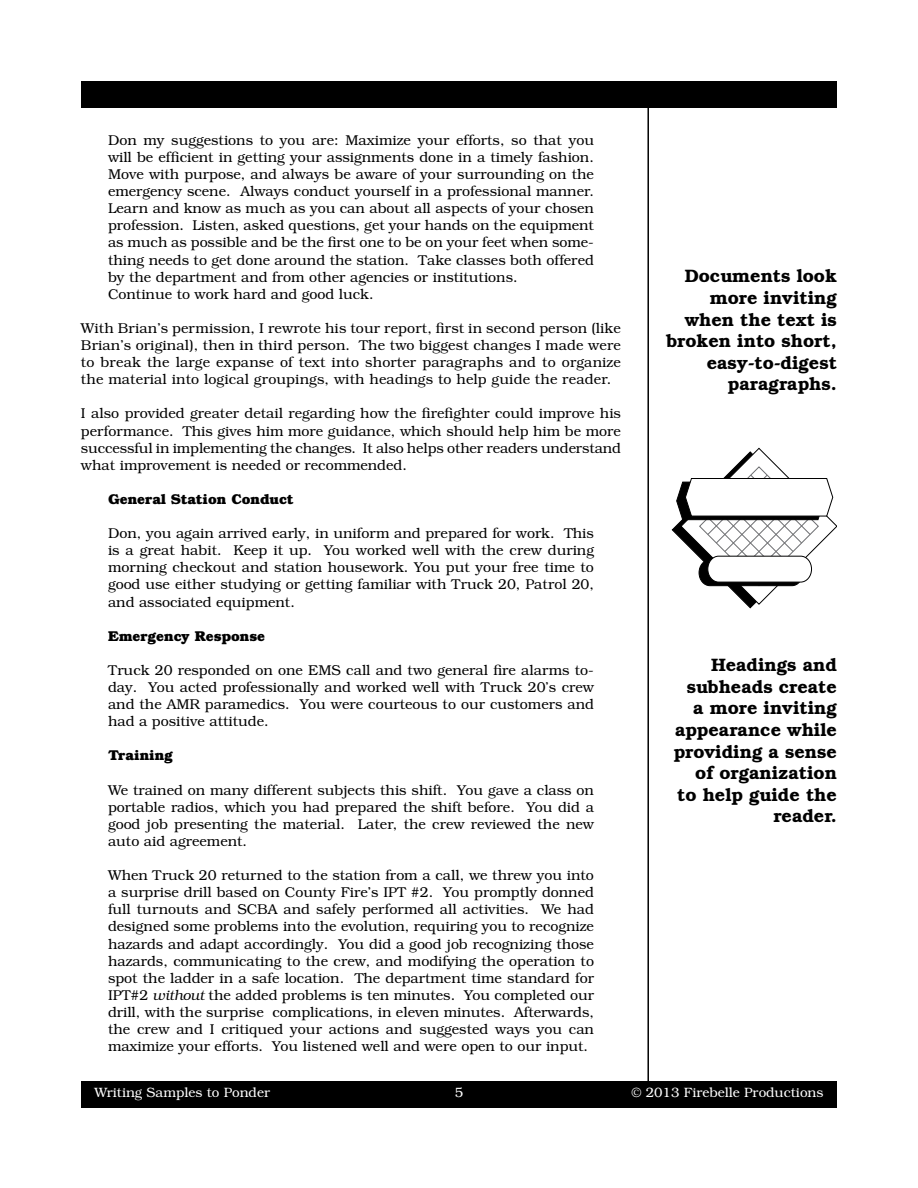
<style>
.page{position:relative;width:918px;height:1188px;background:#fff}
.page>*{position:absolute;margin:0;border:0;box-sizing:border-box;transform-origin:0 0}
.t1{font:600 18px/21.6px "Bookman Std";color:#000;text-align:right}
.t2{font:300 14.25px/17.1px "Bookman Std";color:#000;text-align:justify}
.t3{font:700 14.25px "Bookman Std";color:#000}
.t4{font:300 13.5px "Bookman Std";color:#fff}
.s1{font-style:italic}
</style>
<div class="page">
<div style="left:81px;top:1081px;width:756px;height:27px;background:#000"></div>
<div style="left:81px;top:81px;width:756px;height:27px;background:#000"></div>
<hr style="left:647px;top:105px;width:2px;height:980px;background:#000">
<svg style="left:672px;top:448px;width:165px;height:160px"></svg>
<p class="t2" style="left:108px;top:132px;width:488px;text-align:left">Don my suggestions to you are: Maximize your efforts, so that you will be efficient in getting your assignments done in a timely fashion.<br>Move with purpose, and always be aware of your surrounding on the emergency scene. Always conduct yourself in a professional manner.<br>Learn and know as much as you can about all aspects of your chosen profession. Listen, asked questions, get your hands on the equipment as much as possible and be the first one to be on your feet when some&shy;thing needs to get done around the station. Take classes both offered by the department and from other agencies or institutions.<br>Continue to work hard and good luck.</p>
<p class="t2" style="left:81px;top:320px;width:542px">With Brian’s permission, I rewrote his tour report, first in second person (like Brian’s original), then in third person. The two biggest changes I made were to break the large expanse of text into shorter paragraphs and to organize the material into logical groupings, with headings to help guide the reader.</p>
<p class="t2" style="left:81px;top:405px;width:542px">I also provided greater detail regarding how the firefighter could improve his performance. This gives him more guidance, which should help him be more successful in implementing the changes. It also helps other readers understand what improvement is needed or recommended.</p>
<p class="t3" style="left:108px;top:490px;width:187px">General Station Conduct</p>
<p class="t2" style="left:108px;top:525px;width:488px">Don, you again arrived early, in uniform and prepared for work. This is a great habit. Keep it up. You worked well with the crew during morning checkout and station housework. You put your free time to good use either studying or getting familiar with Truck 20, Patrol 20, and associated equipment.</p>
<p class="t3" style="left:108px;top:627px;width:159px">Emergency Response</p>
<p class="t2" style="left:108px;top:662px;width:487px">Truck 20 responded on one EMS call and two general fire alarms to&shy;day. You acted professionally and worked well with Truck 20’s crew and the AMR paramedics. You were courteous to our customers and had a positive attitude.</p>
<p class="t3" style="left:108px;top:747px;width:66px">Training</p>
<p class="t2" style="left:108px;top:781px;width:488px">We trained on many different subjects this shift. You gave a class on portable radios, which you had prepared the shift before. You did a good job presenting the material. Later, the crew reviewed the new auto aid agreement.</p>
<p class="t2" style="left:108px;top:867px;width:488px">When Truck 20 returned to the station from a call, we threw you into a surprise drill based on County Fire’s IPT #2. You promptly donned full turnouts and SCBA and safely performed all activities. We had designed some problems into the evolution, requiring you to recognize hazards and adapt accordingly. You did a good job recognizing those hazards, communicating to the crew, and modifying the operation to spot the ladder in a safe location. The department time standard for IPT#2 <span class="s1">without</span> the added problems is ten minutes. You completed our drill, with the surprise complications, in eleven minutes. Afterwards, the crew and I critiqued your actions and suggested ways you can maximize your efforts. You listened well and were open to our input.</p>
<p class="t1" style="left:667px;top:265px;width:172px">Documents look more inviting when the text is broken into short, easy-to-digest paragraphs.</p>
<p class="t1" style="left:674px;top:654px;width:165px">Headings and subheads create a more inviting appearance while providing a sense of organization to help guide the reader.</p>
<p class="t4" style="left:94px;top:1085px;width:177px">Writing Samples to Ponder</p>
<p class="t4" style="left:455px;top:1085px;width:10px">5</p>
<p class="t4" style="left:632px;top:1085px;width:193px">© 2013 Firebelle Productions</p>
</div>
